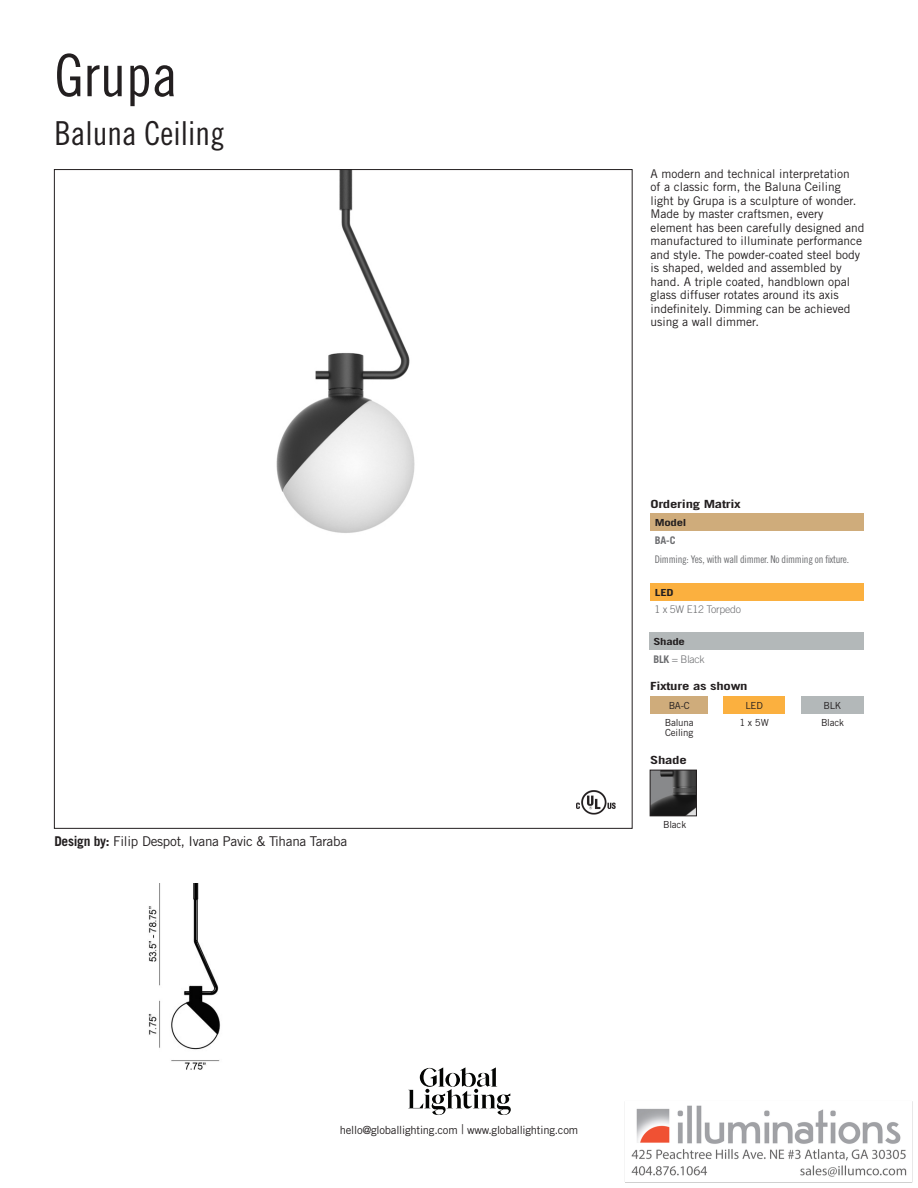
<style>
.page{position:relative;width:918px;height:1188px;background:#fff}
.page>*{position:absolute;margin:0;border:0;box-sizing:border-box;transform-origin:0 0}
.t1{font:58.5px "Trade Gothic LT Std Cn 18";color:#231f20}
.t2{font:33px "Trade Gothic LT Std Cn 18";color:#231f20}
.t3{font:13.5px "Trade Gothic LT Std";letter-spacing:-.02em;color:#231f20}
.t4{font:12px/13.5px "Trade Gothic LT Std";color:#231f20}
.t5{font:11.25px "Trade Gothic LT Std";letter-spacing:-.02em;color:#231f20}
.t6{font:700 11.25px "Trade Gothic LT Std";letter-spacing:-.02em;color:#231f20;scale:1.31 1}
.t7{font:10.5px "Trade Gothic LT Std Cn 18";letter-spacing:-.02em;color:#6c6d70}
.t8{font:300 10.5px "Trade Gothic LT Std";letter-spacing:-.02em;color:#6c6d70}
.t9{font:700 10.5px "Trade Gothic LT Std";color:#6c6d70}
.t10{font:9.75px "Trade Gothic LT Std";letter-spacing:-.02em;color:#231f20}
.t11{font:700 9.75px "Trade Gothic LT Std";letter-spacing:-.02em;color:#231f20;scale:1.31 1}
.s1{font-weight:700}
.s2{font-weight:300;font-size:13.5px}
</style>
<div class="page">
<img style="left:53px;top:169px;width:860px;height:1014px">
<p class="t1" style="left:54px;top:41px;width:125px">Grupa</p>
<p class="t2" style="left:54px;top:114px;width:172px">Baluna Ceiling</p>
<p class="t3" style="left:54px;top:833px;width:294px"><span class="s1">Design by:</span> Filip Despot, Ivana Pavic &amp; Tihana Taraba</p>
<p class="t4" style="left:651px;top:167px;width:201px">A modern and technical interpretation</p>
<p class="t4" style="left:651px;top:180px;width:215px">of a classic form, the Baluna Ceiling light by Grupa is a sculpture of wonder.<br>Made by master craftsmen, every element has been carefully designed and manufactured to illuminate performance and style. The powder-coated steel body is shaped, welded and assembled by hand. A triple coated, handblown opal glass diffuser rotates around its axis indefinitely. Dimming can be achieved using a wall dimmer.</p>
<p class="t6" style="left:650px;top:497px;width:71px">Ordering Matrix</p>
<p class="t11" style="left:655px;top:516px;width:26px">Model</p>
<p class="t9" style="left:655px;top:533px;width:22px">BA-C</p>
<p class="t7" style="left:655px;top:553px;width:196px">Dimming: Yes, with wall dimmer. No dimming on fixture.</p>
<p class="t11" style="left:655px;top:586px;width:16px">LED</p>
<p class="t8" style="left:654px;top:603px;width:88px">1 x 5W E12 Torpedo</p>
<p class="t11" style="left:653px;top:635px;width:26px">Shade</p>
<p class="t8" style="left:653px;top:653px;width:53px"><span class="s1">BLK</span> = Black</p>
<p class="t6" style="left:650px;top:679px;width:76px">Fixture as shown</p>
<p class="t10" style="left:669px;top:699px;width:23px">BA-C</p>
<p class="t10" style="left:665px;top:716px;width:30px">Baluna</p>
<p class="t10" style="left:665px;top:727px;width:30px">Ceiling</p>
<p class="t10" style="left:745px;top:699px;width:19px">LED</p>
<p class="t10" style="left:823px;top:699px;width:20px">BLK</p>
<p class="t10" style="left:739px;top:716px;width:31px">1 x 5W</p>
<p class="t10" style="left:821px;top:716px;width:25px">Black</p>
<p class="t6" style="left:650px;top:753px;width:29px">Shade</p>
<p class="t10" style="left:663px;top:819px;width:25px">Black</p>
<p class="t5" style="left:340px;top:1123px;width:240px">hello@globallighting.com <span class="s2">|</span> www.globallighting.com</p>
</div>
